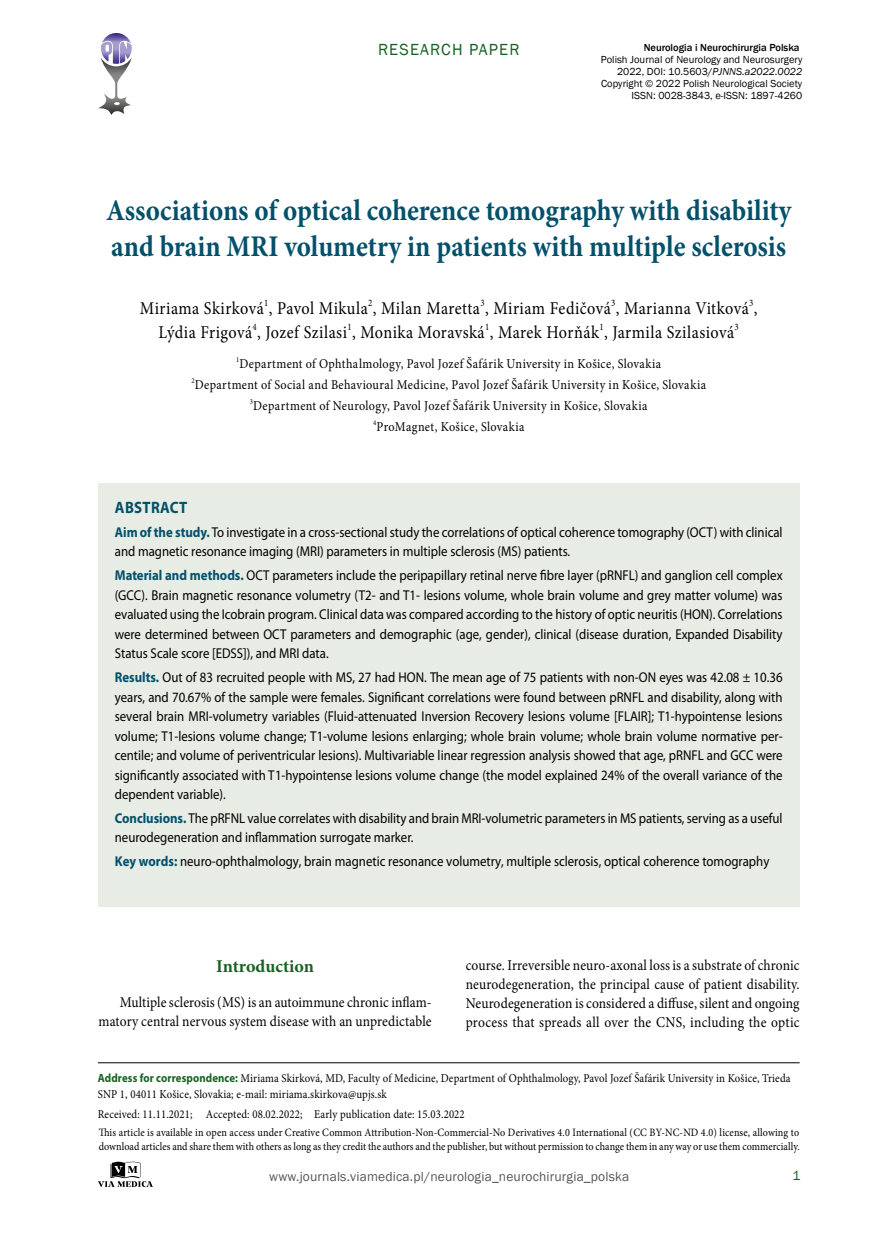
<style>
.page{position:relative;width:872px;height:1234px;background:#fff}
.page>*{position:absolute;margin:0;border:0;box-sizing:border-box;transform-origin:0 0}
.t1{font:700 30px/36.6px "Minion Pro";color:#03506b;scale:.9 1}
.t2{font:18px "Minion Pro";letter-spacing:.03em;color:#000;scale:.9 1}
.t3{font:700 18px "Minion Pro";letter-spacing:-.005em;color:#176222}
.t4{font:16.5px "Franklin Gothic";letter-spacing:.07em;color:#176222}
.t5{font:700 16.5px "Myriad Pro";letter-spacing:.02em;color:#03506b;scale:.9 1}
.t6{font:15px/18.8px "Minion Pro";letter-spacing:.01em;color:#000;text-align:right;scale:.9 1}
.t7{font:14.25px/19.5px "Myriad Pro";color:#000;scale:.9 1}
.t8{font:13.5px "Minion Pro";letter-spacing:.025em;color:#000;scale:.9 1}
.t9{font:13.5px "Franklin Gothic";letter-spacing:.01em;color:#575756}
.t10{font:13.5px "Franklin Gothic";color:#176222}
.t11{font:12px/16.5px "Minion Pro";letter-spacing:.01em;color:#000;scale:.9 1}
.t12{font:11.25px/13.8px "Minion Pro";letter-spacing:.005em;color:#000;scale:.9 1}
.t13{font:10.5px/12px "Franklin Gothic";color:#000;text-align:right}
.t14{font:500 10.5px "Franklin Gothic";color:#000}
.t15{font:9.9px "Minion Pro";color:#000;scale:.9 1}
.t16{font:7.35px "Minion Pro";color:#000;scale:.9 1}
.s1{font-style:italic}
.s2{font-weight:700;color:#03506b}
.s3{font-family:"Myriad Pro";font-weight:700;color:#176222}
</style>
<div class="page">
<svg style="left:98px;top:1161px;width:55px;height:25px"></svg>
<svg style="left:98px;top:33px;width:34px;height:82px"></svg>
<hr style="left:98px;top:1062px;width:701px;height:1px;background:#000">
<div style="left:98px;top:483px;width:701px;height:423px;background:#e7ece4"></div>
<p class="t4" style="left:378px;top:39px;width:143px">RESEARCH PAPER</p>
<p class="t14" style="left:643px;top:41px;width:157px">Neurologia i Neurochirurgia Polska</p>
<p class="t13" style="left:601px;top:54px;width:203px">Polish Journal of Neurology and Neurosurgery 2022, DOI: 10.5603/<span class="s1">PJNNS.a2022.0022<br></span>Copyright © 2022 Polish Neurological Society ISSN: 0028-3843, e-ISSN: 1897-4260</p>
<h1 class="t1" style="left:106px;top:191px;width:762px">Associations of optical coherence tomography with disability and brain MRI volumetry in patients with multiple sclerosis</h1>
<p class="t2" style="left:140px;top:296px;width:687px">Miriama Skirková , Pavol Mikula , Milan Maretta , Miriam Fedičová , Marianna Vitková ,</p>
<p class="t15" style="left:264px;top:296px;width:6px">1</p>
<p class="t15" style="left:368px;top:296px;width:6px">2</p>
<p class="t15" style="left:480px;top:296px;width:6px">3</p>
<p class="t15" style="left:611px;top:296px;width:6px">3</p>
<p class="t15" style="left:749px;top:296px;width:6px">3</p>
<p class="t2" style="left:158px;top:320px;width:641px">Lýdia Frigová<sup>4</sup>, Jozef Szilasi , Monika Moravská , Marek Horňák , Jarmila Szilasiová</p>
<p class="t15" style="left:347px;top:320px;width:6px">1</p>
<p class="t15" style="left:485px;top:320px;width:6px">1</p>
<p class="t15" style="left:599px;top:320px;width:6px">1</p>
<p class="t15" style="left:734px;top:320px;width:6px">3</p>
<p class="t16" style="left:236px;top:354px;width:5px">1</p>
<p class="t8" style="left:240px;top:354px;width:470px">Department of Ophthalmology, Pavol Jozef Šafárik University in Košice, Slovakia</p>
<p class="t16" style="left:191px;top:375px;width:5px">2</p>
<p class="t8" style="left:195px;top:375px;width:569px">Department of Social and Behavioural Medicine, Pavol Jozef Šafárik University in Košice, Slovakia</p>
<p class="t16" style="left:250px;top:396px;width:5px">3</p>
<p class="t8" style="left:253px;top:396px;width:439px">Department of Neurology, Pavol Jozef Šafárik University in Košice, Slovakia</p>
<p class="t16" style="left:373px;top:417px;width:5px">4</p>
<p class="t8" style="left:376px;top:417px;width:166px">ProMagnet, Košice, Slovakia</p>
<p class="t5" style="left:115px;top:498px;width:82px">ABSTRACT</p>
<p class="t7" style="left:115px;top:522px;width:743px"><span class="s2">Aim of the study.</span> To investigate in a cross-sectional study the correlations of optical coherence tomography (OCT) with clinical and magnetic resonance imaging (MRI) parameters in multiple sclerosis (MS) patients.</p>
<p class="t7" style="left:115px;top:566px;width:743px;text-align:justify"><span class="s2">Material and methods.</span> OCT parameters include the peripapillary retinal nerve fibre layer (pRNFL) and ganglion cell complex (GCC). Brain magnetic resonance volumetry (T2- and T1- lesions volume, whole brain volume and grey matter volume) was evaluated using the Icobrain program. Clinical data was compared according to the history of optic neuritis (HON). Correlations were determined between OCT parameters and demographic (age, gender), clinical (disease duration, Expanded Disability Status Scale score [EDSS]), and MRI data.</p>
<p class="t7" style="left:115px;top:667px;width:743px;text-align:justify"><span class="s2">Results.</span> Out of 83 recruited people with MS, 27 had HON. The mean age of 75 patients with non-ON eyes was 42.08 ± 10.36 years, and 70.67% of the sample were females. Significant correlations were found between pRNFL and disability, along with several brain MRI-volumetry variables (Fluid-attenuated Inversion Recovery lesions volume [FLAIR]; T1-hypointense lesions volume; T1-lesions volume change; T1-volume lesions enlarging; whole brain volume; whole brain volume normative per&shy;centile; and volume of periventricular lesions). Multivariable linear regression analysis showed that age, pRNFL and GCC were significantly associated with T1-hypointense lesions volume change (the model explained 24% of the overall variance of the dependent variable).</p>
<p class="t7" style="left:115px;top:808px;width:743px"><span class="s2">Conclusions.</span> The pRFNL value correlates with disability and brain MRI-volumetric parameters in MS patients, serving as a useful neurodegeneration and inflammation surrogate marker.</p>
<p class="t7" style="left:115px;top:851px;width:729px"><span class="s2">Key words:</span> neuro-ophthalmology, brain magnetic resonance volumetry, multiple sclerosis, optical coherence tomography</p>
<p class="t3" style="left:216px;top:953px;width:99px">Introduction</p>
<p class="t6" style="left:99px;top:993px;width:371px">Multiple sclerosis (MS) is an autoimmune chronic inflam&shy;matory central nervous system disease with an unpredictable</p>
<p class="t6" style="left:466px;top:955px;width:372px;text-align:justify">course. Irreversible neuro-axonal loss is a substrate of chronic neurodegeneration, the principal cause of patient disability.<br>Neurodegeneration is considered a diffuse, silent and ongoing process that spreads all over the CNS, including the optic</p>
<p class="t11" style="left:98px;top:1069px;width:771px"><span class="s3">Address for correspondence:</span> Miriama Skirková, MD, Faculty of Medicine, Department of Ophthalmology, Pavol Jozef Šafárik University in Košice, Trieda<br>SNP 1, 04011 Košice, Slovakia; e-mail: miriama.skirkova@upjs.sk</p>
<p class="t11" style="left:98px;top:1105px;width:409px">Received: 11.11.2021; Accepted: 08.02.2022; Early publication date: 15.03.2022</p>
<p class="t12" style="left:99px;top:1125px;width:780px">This article is available in open access under Creative Common Attribution-Non-Commercial-No Derivatives 4.0 International (CC BY-NC-ND 4.0) license, allowing to download articles and share them with others as long as they credit the authors and the publisher, but without permission to change them in any way or use them commercially.</p>
<p class="t9" style="left:269px;top:1167px;width:361px">www.journals.viamedica.pl/neurologia_neurochirurgia_polska</p>
<p class="t10" style="left:792px;top:1166px;width:9px">1</p>
</div>
